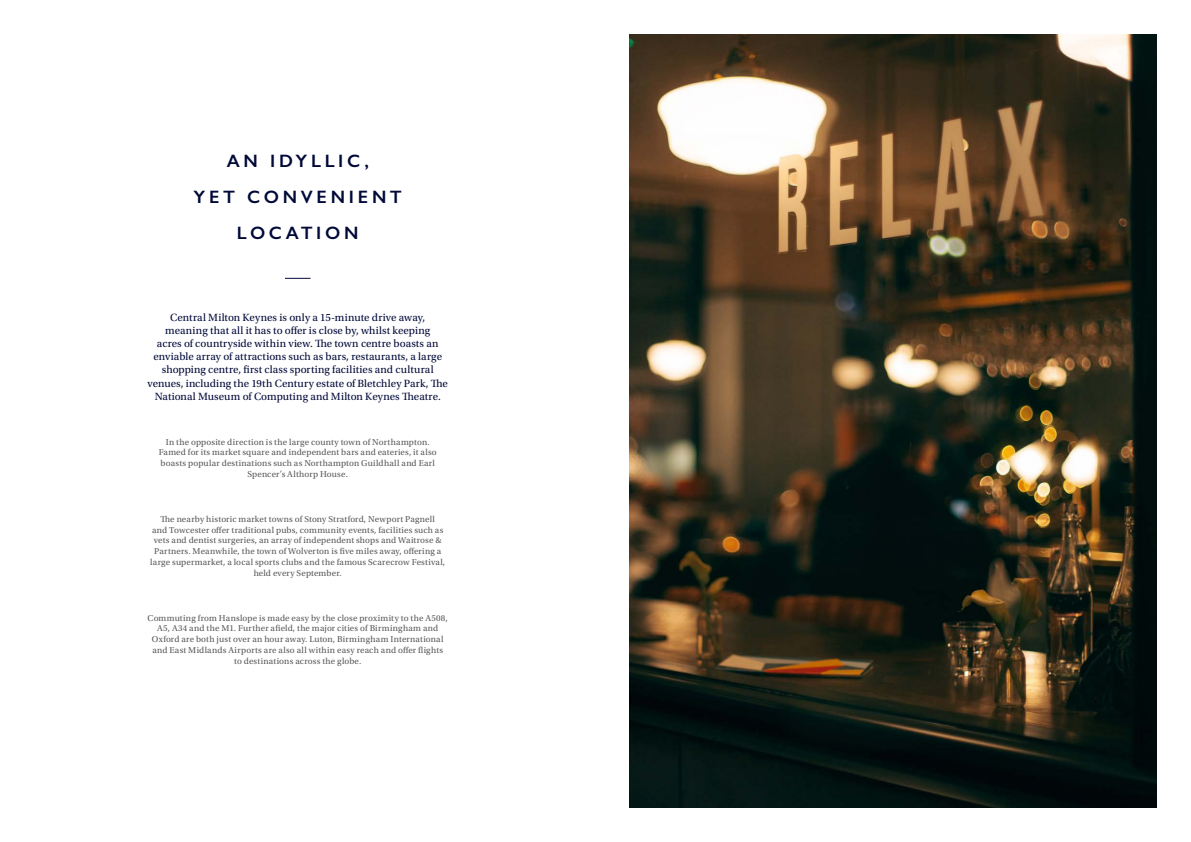
<style>
.page{position:relative;width:1191px;height:842px;background:#fff}
.page>*{position:absolute;margin:0;border:0;box-sizing:border-box;transform-origin:0 0}
.Heading_1{font:600 18px/36px "Gill Sans";letter-spacing:.205em;color:#000938;text-align:center}
.Body_Copy{font:11px/13.2px "Utopia Std";letter-spacing:.005em;color:#000938;text-align:center}
.Body_Copy-2{font:9px/10.8px "Utopia Std";letter-spacing:.02em;color:#57585a;text-align:center}
</style>
<div class="page">
<svg style="left:285px;top:278px;width:25px;height:1px"></svg>
<img style="left:629px;top:34px;width:528px;height:774px">
<p class="Heading_1" style="left:193px;top:143px;width:210px">AN IDYLLIC,<br>YET CONVENIENT<br>LOCATION</p>
<p class="Body_Copy" style="left:148px;top:311px;width:302px">Central Milton Keynes is only a 15-minute drive away,<br>meaning that all it has to offer is close by, whilst keeping<br>acres of countryside within view. The town centre boasts an enviable array of attractions such as bars, restaurants, a large shopping centre, first class sporting facilities and cultural venues, including the 19th Century estate of Bletchley Park, The National Museum of Computing and Milton Keynes Theatre.</p>
<p class="Body_Copy-2" style="left:159px;top:436px;width:279px">In the opposite direction is the large county town of Northampton.<br>Famed for its market square and independent bars and eateries, it also boasts popular destinations such as Northampton Guildhall and Earl Spencer’s Althorp House.</p>
<p class="Body_Copy-2" style="left:150px;top:514px;width:296px">The nearby historic market towns of Stony Stratford, Newport Pagnell<br>and Towcester offer traditional pubs, community events, facilities such as vets and dentist surgeries, an array of independent shops and Waitrose &amp; Partners. Meanwhile, the town of Wolverton is five miles away, offering a large supermarket, a local sports clubs and the famous Scarecrow Festival, held every September.</p>
<p class="Body_Copy-2" style="left:148px;top:612px;width:302px">Commuting from Hanslope is made easy by the close proximity to the A508, A5, A34 and the M1. Further afield, the major cities of Birmingham and Oxford are both just over an hour away. Luton, Birmingham International and East Midlands Airports are also all within easy reach and offer flights to destinations across the globe.</p>
</div>
